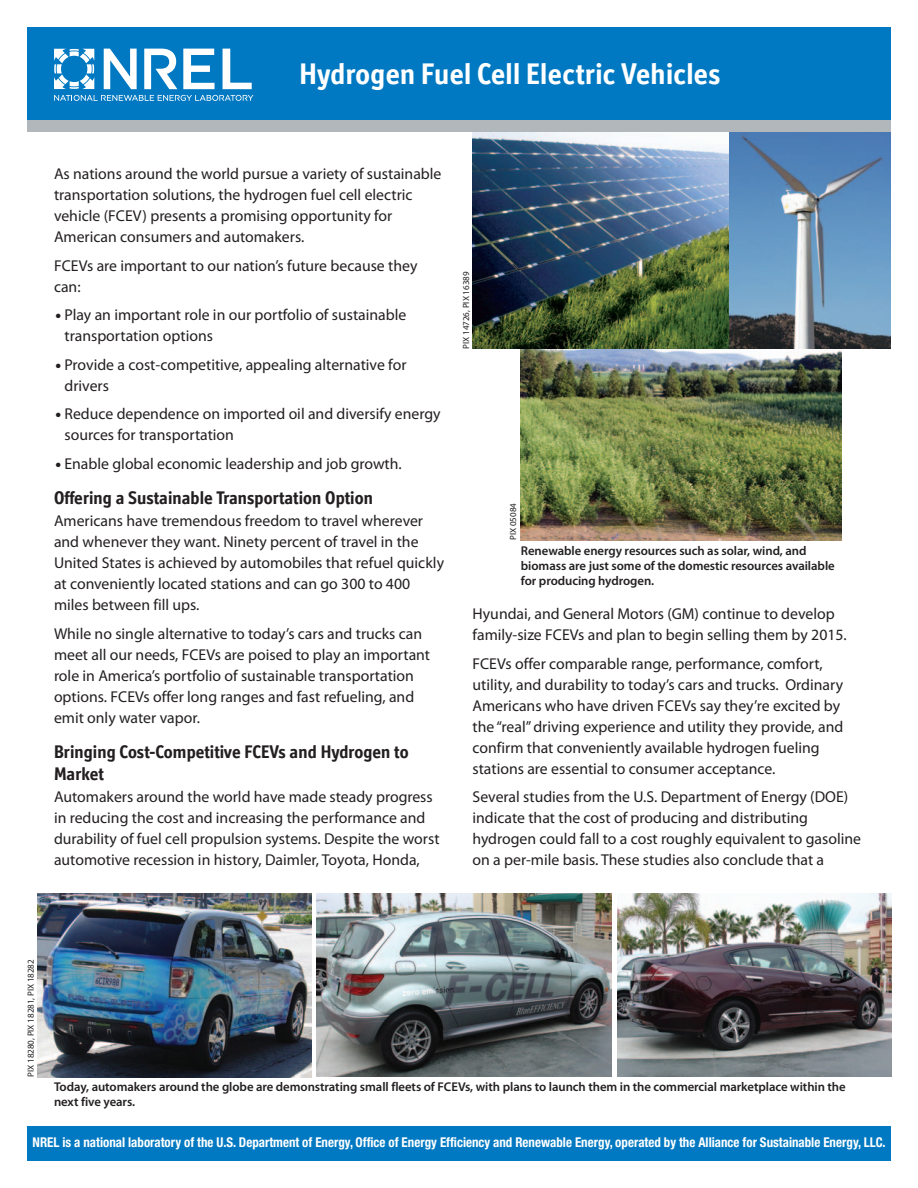
<style>
.page{position:relative;width:918px;height:1188px;background:#fff}
.page>*{position:absolute;margin:0;border:0;box-sizing:border-box;transform-origin:0 0}
.Heading-1{font:700 30px "Officina Display ITC Std";letter-spacing:.015em;color:#fff}
.Subhead-1{font:700 18.3px/21.8px "Officina Display ITC Std";letter-spacing:.005em;color:#231f20}
.Text-1{font:15.75px/21px "Myriad Pro";color:#231f20}
.Text_Bullet-1{font:15.75px/21px "Myriad Pro";color:#231f20}
.Identifier-1{font:700 condensed 13.5px "Helvetica Neue LT Std";color:#fff;scale:.96 1}
.Photo_Caption-1{font:600 12.75px/15px "Myriad Pro";letter-spacing:-.005em;color:#231f20}
.PIX_number{font:9px "Myriad Pro";letter-spacing:-.005em;color:#231f20}
.s1{font-weight:900}
</style>
<div class="page">
<img style="left:520px;top:348px;width:322px;height:192px">
<div style="left:27px;top:1126px;width:864px;height:35px;background:#0079c2"></div>
<img style="left:472px;top:131px;width:257px;height:217px">
<img style="left:729px;top:131px;width:162px;height:218px">
<div style="left:27px;top:27px;width:864px;height:93px;background:#0079c2"></div>
<svg style="left:54px;top:49px;width:40px;height:40px"></svg>
<svg style="left:104px;top:49px;width:33px;height:40px"></svg>
<svg style="left:144px;top:49px;width:33px;height:40px"></svg>
<svg style="left:183px;top:49px;width:32px;height:40px"></svg>
<svg style="left:223px;top:49px;width:29px;height:40px"></svg>
<svg style="left:54px;top:95px;width:199px;height:6px"></svg>
<div style="left:27px;top:120px;width:864px;height:11px;background:#b2b7bb"></div>
<img style="left:37px;top:894px;width:274px;height:183px">
<img style="left:317px;top:894px;width:294px;height:183px">
<img style="left:618px;top:893px;width:273px;height:184px">
<p class="Heading-1" style="left:299px;top:56px;width:423px">Hydrogen Fuel Cell Electric Vehicles</p>
<p class="Text-1" style="left:54px;top:163px;width:389px">As nations around the world pursue a variety of sustainable transportation solutions, the hydrogen fuel cell electric vehicle (FCEV) presents a promising opportunity for American consumers and automakers.</p>
<p class="Text-1" style="left:54px;top:255px;width:365px">FCEVs are important to our nation’s future because they can:</p>
<p class="Text_Bullet-1" style="left:64px;top:304px;width:343px;text-indent:-9px"><span class="s1">•</span> Play an important role in our portfolio of sustainable transportation options</p>
<p class="Text_Bullet-1" style="left:64px;top:354px;width:343px;text-indent:-9px"><span class="s1">•</span> Provide a cost-competitive, appealing alternative for drivers</p>
<p class="Text_Bullet-1" style="left:64px;top:403px;width:378px;text-indent:-9px"><span class="s1">•</span> Reduce dependence on imported oil and diversify energy sources for transportation</p>
<p class="Text_Bullet-1" style="left:56px;top:453px;width:348px"><span class="s1">•</span> Enable global economic leadership and job growth.</p>
<p class="Subhead-1" style="left:54px;top:487px;width:321px">Offering a Sustainable Transportation Option</p>
<p class="Text-1" style="left:54px;top:510px;width:392px">Americans have tremendous freedom to travel wherever and whenever they want. Ninety percent of travel in the United States is achieved by automobiles that refuel quickly at conveniently located stations and can go 300 to 400 miles between fill ups.</p>
<p class="Text-1" style="left:54px;top:623px;width:378px">While no single alternative to today’s cars and trucks can meet all our needs, FCEVs are poised to play an important role in America’s portfolio of sustainable transportation options. FCEVs offer long ranges and fast refueling, and emit only water vapor.</p>
<p class="Subhead-1" style="left:54px;top:741px;width:356px">Bringing Cost-Competitive FCEVs and Hydrogen to<br>Market</p>
<p class="Text-1" style="left:54px;top:786px;width:387px">Automakers around the world have made steady progress in reducing the cost and increasing the performance and durability of fuel cell propulsion systems. Despite the worst automotive recession in history, Daimler, Toyota, Honda,</p>
<p class="PIX_number" style="left:461px;top:349px;width:79px;rotate:-90deg">PIX 14726, PIX 16389</p>
<p class="PIX_number" style="left:508px;top:540px;width:38px;rotate:-90deg">PIX 05084</p>
<p class="Photo_Caption-1" style="left:521px;top:543px;width:315px">Renewable energy resources such as solar, wind, and biomass are just some of the domestic resources available for producing hydrogen.</p>
<p class="Text-1" style="left:472px;top:603px;width:376px">Hyundai, and General Motors (GM) continue to develop family-size FCEVs and plan to begin selling them by 2015.</p>
<p class="Text-1" style="left:472px;top:653px;width:372px">FCEVs offer comparable range, performance, comfort, utility, and durability to today’s cars and trucks. Ordinary Americans who have driven FCEVs say they’re excited by the “real” driving experience and utility they provide, and confirm that conveniently available hydrogen fueling stations are essential to consumer acceptance.</p>
<p class="Text-1" style="left:472px;top:786px;width:390px">Several studies from the U.S. Department of Energy (DOE) indicate that the cost of producing and distributing hydrogen could fall to a cost roughly equivalent to gasoline on a per-mile basis. These studies also conclude that a</p>
<p class="PIX_number" style="left:25px;top:1077px;width:119px;rotate:-90deg">PIX 18280, PIX 18281, PIX 18282</p>
<p class="Photo_Caption-1" style="left:54px;top:1079px;width:793px">Today, automakers around the globe are demonstrating small fleets of FCEVs, with plans to launch them in the commercial marketplace within the next five years.</p>
<p class="Identifier-1" style="left:33px;top:1134px;width:890px">NREL is a national laboratory of the U.S. Department of Energy, Office of Energy Efficiency and Renewable Energy, operated by the Alliance for Sustainable Energy, LLC.</p>
</div>
